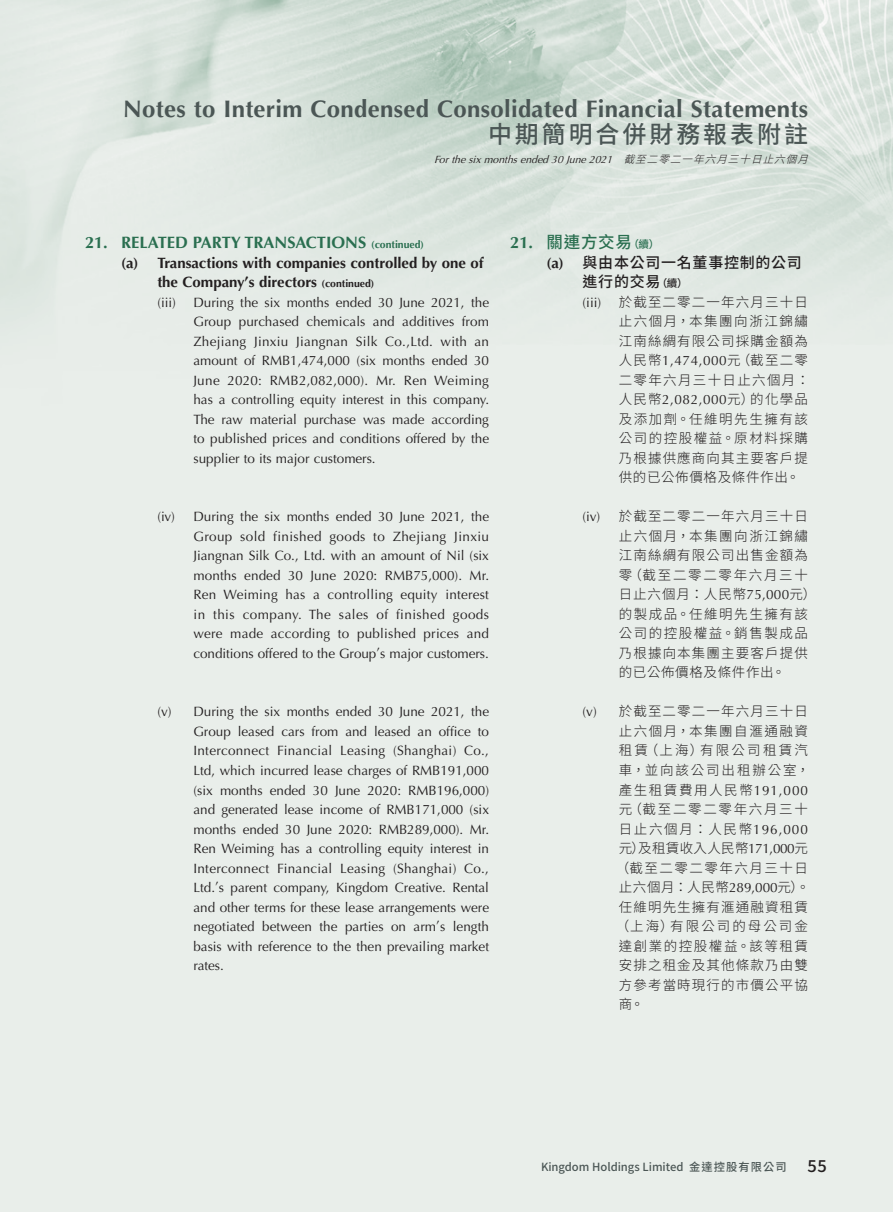
<style>
.page{position:relative;width:893px;height:1212px;background:#fff}
.page>*{position:absolute;margin:0;border:0;box-sizing:border-box;transform-origin:0 0}
.t1{font:700 24px "Optima LT Std";letter-spacing:.015em;color:#4b5655}
.t2{font:500 24px "Source Han Sans TC";letter-spacing:.12em;color:#4b5655}
.Heading_1{font:700 16.5px "Optima LT Std";color:#2a6f50}
.C_Heading_1{font:500 16.5px "Source Han Sans TC";letter-spacing:.05em;color:#2a6f50}
.Heading_2{font:700 15px/19.5px "Optima LT Std";color:#231f20}
.C_Heading_2{font:500 15px/19.5px "Source Han Sans TC";letter-spacing:.05em;color:#231f20}
.Body_Text{font:13.5px/19.5px "Optima LT Std";color:#231f20;text-align:justify}
.C_Body_Text{font:300 13.5px/19.5px "Source Han Sans TC";letter-spacing:.09em;color:#231f20}
.C_Body_Text-2{font:300 13.5px/19.5px "Source Han Sans TC";letter-spacing:.11em;color:#231f20}
.C_Body_Text-3{font:13.5px "Optima LT Std";color:#231f20}
.t3{font:500 11.25px "Source Han Sans TC";color:#4b5655}
.t4{font:italic 10.5px "Optima LT Std";color:#231f20}
.s1{font-family:"Source Han Sans TC";font-weight:300}
.s2{font-size:10.5px}
.s3{font-family:"Optima LT Std";font-weight:700}
.s4{font-family:"Optima LT Std";font-weight:400}
</style>
<div class="page">
<img style="left:0;top:0;width:893px;height:1212px">
<svg style="left:808px;top:1159px;width:18px;height:13px"></svg>
<h1 class="t1" style="left:123px;top:95px;width:687px">Notes to Interim Condensed Consolidated Financial Statements</h1>
<h1 class="t2" style="left:488px;top:121px;width:321px">中期簡明合併財務報表附註</h1>
<p class="t4" style="left:434px;top:153px;width:383px">Forthesixmonthsended30June2021 <span class="s1">截至二零二一年六月三十日止六個月</span></p>
<p class="Heading_1" style="left:85px;top:233px;width:341px">21. RELATED PARTY TRANSACTIONS <span class="s2">(continued)</span></p>
<p class="Heading_2" style="left:157px;top:253px;width:328px;text-indent:-36px">(a) Transactions with companies controlled by one of the Company’s directors <span class="s2">(continued)</span></p>
<p class="Body_Text" style="left:157px;top:293px;width:20px">(iii)</p>
<p class="Body_Text" style="left:193px;top:293px;width:297px">During the six months ended 30 June 2021, the Group purchased chemicals and additives from Zhejiang Jinxiu Jiangnan Silk Co.,Ltd. with an amount of RMB1,474,000 (six months ended 30<br>June 2020: RMB2,082,000). Mr. Ren Weiming has a controlling equity interest in this company.<br>The raw material purchase was made according to published prices and conditions offered by the supplier to its major customers.</p>
<p class="Body_Text" style="left:157px;top:507px;width:19px">(iv)</p>
<p class="Body_Text" style="left:193px;top:507px;width:297px">During the six months ended 30 June 2021, the Group sold finished goods to Zhejiang Jinxiu Jiangnan Silk Co., Ltd. with an amount of Nil (six months ended 30 June 2020: RMB75,000). Mr.<br>Ren Weiming has a controlling equity interest in this company. The sales of finished goods were made according to published prices and conditions offered to the Group’s major customers.</p>
<p class="Body_Text" style="left:193px;top:702px;width:297px;text-indent:-36px">(v) During the six months ended 30 June 2021, the Group leased cars from and leased an office to Interconnect Financial Leasing (Shanghai) Co., Ltd, which incurred lease charges of RMB191,000 (six months ended 30 June 2020: RMB196,000) and generated lease income of RMB171,000 (six months ended 30 June 2020: RMB289,000). Mr.<br>Ren Weiming has a controlling equity interest in Interconnect Financial Leasing (Shanghai) Co., Ltd.’s parent company, Kingdom Creative. Rental and other terms for these lease arrangements were negotiated between the parties on arm’s length basis with reference to the then prevailing market rates.</p>
<p class="C_Heading_1" style="left:510px;top:233px;width:150px"><span class="s3">21.</span> 關連方交易<span class="s2">（續）</span></p>
<p class="C_Heading_2" style="left:583px;top:253px;width:221px;text-indent:-36px"><span class="s3">(a)</span> 與由本公司一名董事控制的公司進行的交易<span class="s2">（續）</span></p>
<p class="C_Body_Text-3" style="left:583px;top:294px;width:20px">(iii)</p>
<p class="C_Body_Text" style="left:619px;top:292px;width:192px">於截至二零二一年六月三十日止六個月，本集團向浙江錦繡江南絲綢有限公司採購金額為人民幣<span class="s4">1,474,000</span>元（截至二零二零年六月三十日止六個月：人民幣<span class="s4">2,082,000</span>元）的化學品及添加劑。任維明先生擁有該公司的控股權益。原材料採購乃根據供應商向其主要客戶提供的已公佈價格及條件作出。</p>
<p class="C_Body_Text-3" style="left:583px;top:509px;width:19px">(iv)</p>
<p class="C_Body_Text" style="left:619px;top:507px;width:199px">於截至二零二一年六月三十日止六個月，本集團向浙江錦繡江南絲綢有限公司出售金額為零（截至二零二零年六月三十日止六個月：人民幣<span class="s4">75,000</span>元）的製成品。任維明先生擁有該公司的控股權益。銷售製成品乃根據向本集團主要客戶提供的已公佈價格及條件作出。</p>
<p class="C_Body_Text-2" style="left:616px;top:702px;width:195px;text-indent:-33px"><span class="s4">(v)</span> 於截至二零二一年六月三十日止六個月，本集團自滙通融資租賃（上海）有限公司租賃汽車，並向該公司出租辦公室，產生租賃費用人民幣<span class="s4">191,000</span>元（截至二零二零年六月三十日止六個月：人民幣<span class="s4">196,000</span>元）及租賃收入人民幣<span class="s4">171,000</span>元（截至二零二零年六月三十日止六個月：人民幣<span class="s4">289,000</span>元）。任維明先生擁有滙通融資租賃（上海）有限公司的母公司金達創業的控股權益。該等租賃安排之租金及其他條款乃由雙方參考當時現行的市價公平協商。</p>
<p class="t3" style="left:541px;top:1160px;width:247px">Kingdom Holdings Limited 金達控股有限公司</p>
</div>
